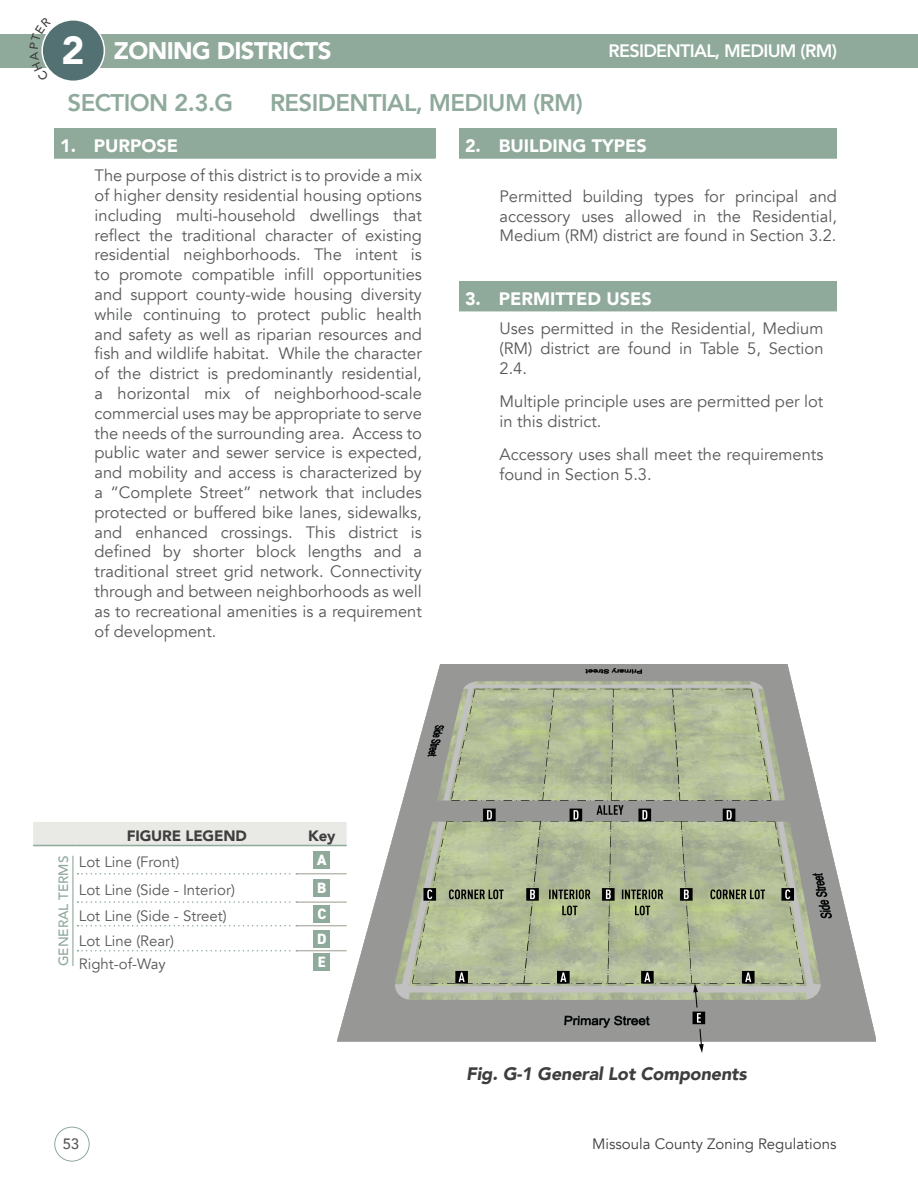
<style>
.page{position:relative;width:918px;height:1188px;background:#fff}
.page>*{position:absolute;margin:0;border:0;box-sizing:border-box;transform-origin:0 0}
.t1{font:800 24px "Avenir";letter-spacing:-.025em;color:#8fa99b}
.t2{font:900 24px "Avenir";letter-spacing:-.025em;color:#fff}
.t3{font:900 18px "Avenir";color:#fff}
.t4{font:italic 900 18px "Avenir";letter-spacing:-.01em;color:#3e3e3f}
.t5{font:800 18px "Avenir";color:#fff}
.t6{font:16.5px/19.8px "Avenir";color:#57585a;text-align:justify}
.t7{font:15px "Avenir";color:#57585a}
.t8{font:15px "Avenir";color:#3e3e3f}
.t9{font:900 15px "Avenir";letter-spacing:-.01em;color:#3e3e3f}
.t10{font:800 15px "DIN2014";color:#fff}
.t11{font:500 15px "Avenir";color:#57585a}
.t12{font:500 13.5px "Avenir";color:#8fa99b}
.s1{font-size:39px}
</style>
<div class="page">
<div style="left:0;top:34px;width:918px;height:33px;background:#8fa99b"></div>
<div style="left:42px;top:20px;width:62px;height:61px;background:#537173;border-radius:50%"></div>
<div style="left:41px;top:19px;width:64px;height:63px;border:2px solid #fff;border-radius:50%"></div>
<div style="left:54px;top:1127px;width:36px;height:35px;border:1px solid #8fa99b;border-radius:50%"></div>
<div style="left:54px;top:128px;width:381px;height:30px;background:#8fa99b"></div>
<hr style="left:54px;top:157px;width:381px;height:2px;background:#8fa99b">
<div style="left:459px;top:128px;width:378px;height:30px;background:#8fa99b"></div>
<hr style="left:459px;top:157px;width:378px;height:2px;background:#8fa99b">
<div style="left:459px;top:281px;width:378px;height:30px;background:#8fa99b"></div>
<div style="left:33px;top:822px;width:305px;height:23px;background:#e9e9e6"></div>
<hr style="left:33px;top:845px;width:44px;height:1px;background:#8fa99b">
<hr style="left:77px;top:845px;width:220px;height:1px;background:#8fa99b">
<hr style="left:297px;top:845px;width:50px;height:1px;background:#8fa99b">
<svg style="left:77px;top:873px;width:220px;height:2px"></svg>
<svg style="left:77px;top:901px;width:220px;height:2px"></svg>
<svg style="left:77px;top:925px;width:220px;height:1px"></svg>
<svg style="left:77px;top:950px;width:220px;height:2px"></svg>
<hr style="left:297px;top:873px;width:50px;height:1px;background:#a6a79b">
<hr style="left:297px;top:902px;width:50px;height:1px;background:#a6a79b">
<hr style="left:297px;top:925px;width:50px;height:1px;background:#a6a79b">
<hr style="left:297px;top:950px;width:50px;height:1px;background:#a6a79b">
<hr style="left:72px;top:856px;width:1px;height:110px;background:#8fa99b">
<div style="left:314px;top:851px;width:16px;height:18px;background:#8fa99b"></div>
<div style="left:314px;top:880px;width:16px;height:17px;background:#8fa99b"></div>
<div style="left:314px;top:906px;width:16px;height:17px;background:#8fa99b"></div>
<div style="left:314px;top:930px;width:16px;height:17px;background:#8fa99b"></div>
<div style="left:314px;top:954px;width:16px;height:17px;background:#8fa99b"></div>
<img style="left:338px;top:664px;width:537px;height:389px">
<svg style="left:29px;top:28px;width:22px;height:45px"></svg>
<h1 class="t2" style="left:61px;top:30px;width:272px"><span class="s1">2</span> ZONING DISTRICTS</h1>
<h1 class="t1" style="left:68px;top:84px;width:29px">SECTION</h1>
<h1 class="t1" style="left:174px;top:84px;width:50px">2.3.G</h1>
<h1 class="t1" style="left:270px;top:84px;width:314px">RESIDENTIAL, MEDIUM (RM)</h1>
<p class="t5" style="left:609px;top:37px;width:11px">RESIDENTIAL</p>
<p class="t5" style="left:715px;top:37px;width:37px">, MEDIUM</p>
<p class="t5" style="left:800px;top:37px;width:38px">(RM)</p>
<p class="t3" style="left:60px;top:130px;width:120px">1. PURPOSE</p>
<p class="t6" style="left:95px;top:166px;width:329px">The purpose of this district is to provide a mix of higher density residential housing options including multi-household dwellings that reflect the traditional character of existing residential neighborhoods. The intent is to promote compatible infill opportunities and support county-wide housing diversity while continuing to protect public health and safety as well as riparian resources and fish and wildlife habitat. While the character of the district is predominantly residential, a horizontal mix of neighborhood-scale commercial uses may be appropriate to serve the needs of the surrounding area. Access to public water and sewer service is expected, and mobility and access is characterized by a “Complete Street” network that includes protected or buffered bike lanes, sidewalks, and enhanced crossings. This district is defined by shorter block lengths and a traditional street grid network. Connectivity through and between neighborhoods as well as to recreational amenities is a requirement of development.</p>
<p class="t3" style="left:465px;top:130px;width:99px">2. BUILDING</p>
<p class="t3" style="left:592px;top:130px;width:55px">TYPES</p>
<p class="t6" style="left:500px;top:187px;width:339px">Permitted building types for principal and accessory uses allowed in the Residential, Medium (RM) district are found in Section 3.2.</p>
<p class="t3" style="left:465px;top:283px;width:187px">3. PERMITTED USES</p>
<p class="t6" style="left:500px;top:319px;width:326px">Uses permitted in the Residential, Medium (RM) district are found in Table 5, Section 2.4.</p>
<p class="t6" style="left:500px;top:392px;width:325px">Multiple principle uses are permitted per lot in this district.</p>
<p class="t6" style="left:500px;top:445px;width:326px">Accessory uses shall meet the requirements found in Section 5.3.</p>
<p class="t9" style="left:127px;top:823px;width:122px">FIGURE LEGEND</p>
<p class="t9" style="left:308px;top:823px;width:29px">KEY</p>
<p class="t12" style="left:52px;top:966px;width:112px;rotate:-90deg">GENERAL TERMS</p>
<p class="t7" style="left:79px;top:853px;width:102px">Lot Line (Front)</p>
<p class="t10" style="left:317px;top:850px;width:11px">A</p>
<p class="t7" style="left:79px;top:881px;width:158px">Lot Line (Side - Interior)</p>
<p class="t10" style="left:317px;top:878px;width:11px">B</p>
<p class="t7" style="left:79px;top:907px;width:149px">Lot Line (Side - Street)</p>
<p class="t10" style="left:317px;top:904px;width:11px">C</p>
<p class="t7" style="left:79px;top:932px;width:97px">Lot Line (Rear)</p>
<p class="t10" style="left:317px;top:929px;width:11px">D</p>
<p class="t7" style="left:79px;top:955px;width:88px">Right-of-Way</p>
<p class="t10" style="left:318px;top:952px;width:9px">E</p>
<p class="t11" style="left:63px;top:1131px;width:18px">53</p>
<p class="t4" style="left:466px;top:1059px;width:282px">Fig. G-1 General Lot Components</p>
<p class="t8" style="left:592px;top:1135px;width:246px">Missoula County Zoning Regulations</p>
</div>
